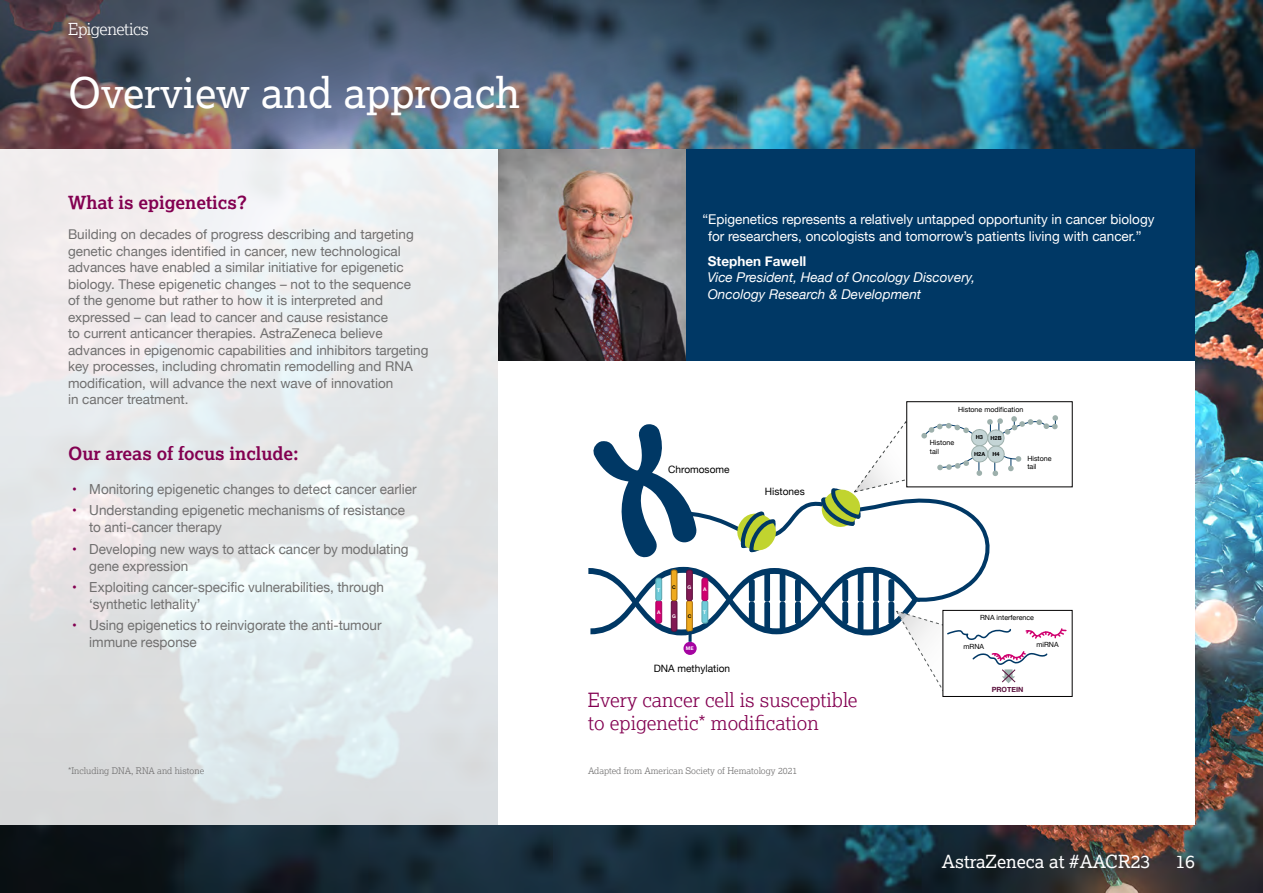
<style>
.page{position:relative;width:1263px;height:893px;background:#fff}
.page>*{position:absolute;margin:0;border:0;box-sizing:border-box;transform-origin:0 0}
.t1{font:42px "Lexia";color:#fff}
.t2{font:300 19.5px/23.4px "Lexia";color:#830051}
.t3{font:700 18px "Lexia";color:#830051}
.t4{font:18px "Lexia";color:#fff}
.t5{font:300 16.5px "Lexia";letter-spacing:-.03em;color:#fff}
.t6{font:13.8px/17px "Helvetica Neue";color:#706f6f}
.t7{font:13.5px/16.5px "Helvetica Neue";color:#706f6f}
.t8{font:13.5px/16.5px "Helvetica Neue";color:#fff;text-align:center}
.t9{font:italic 13.5px/16.5px "Helvetica Neue";color:#fff}
.t10{font:700 13.5px "Helvetica Neue";color:#fff}
.t11{font:10.2px "Helvetica Neue";color:#000}
.t12{font:300 9px "Lexia";color:#706f6f}
.t13{font:7.05px/8.6px "Helvetica Neue";color:#000}
.t14{font:700 7.05px "Helvetica Neue";color:#590f3b}
.t15{font:700 5.55px "Helvetica Neue";color:#000}
.t16{font:700 4.95px "Helvetica Neue";color:#fff}
.t17{font:700 4.95px "Helvetica Neue";color:#000}
.s1{color:#830051}
</style>
<div class="page">
<img style="left:0;top:0;width:1261px;height:893px">
<div style="left:498px;top:361px;width:697px;height:464px;background:#fff"></div>
<svg style="left:0;top:150px;width:498px;height:675px;background:#e6e8ea"></svg>
<div style="left:498px;top:150px;width:697px;height:211px;background:#003865"></div>
<div style="left:906px;top:401px;width:166px;height:86px;border:1px solid #020001"></div>
<div style="left:943px;top:610px;width:129px;height:87px;border:1px solid #020001"></div>
<svg style="left:588px;top:411px;width:478px;height:280px"></svg>
<img style="left:498px;top:150px;width:188px;height:211px">
<p class="t5" style="left:68px;top:19px;width:82px">Epigenetics</p>
<h1 class="t1" style="left:68px;top:67px;width:454px">Overview and approach</h1>
<h3 class="t3" style="left:68px;top:191px;width:181px">What is epigenetics?</h3>
<p class="t7" style="left:68px;top:227px;width:362px">Building on decades of progress describing and targeting genetic changes identified in cancer, new technological advances have enabled a similar initiative for epigenetic biology. These epigenetic changes – not to the sequence<br>of the genome but rather to how it is interpreted and expressed – can lead to cancer and cause resistance<br>to current anticancer therapies. AstraZeneca believe advances in epigenomic capabilities and inhibitors targeting key processes, including chromatin remodelling and RNA modification, will advance the next wave of innovation<br>in cancer treatment.</p>
<h3 class="t3" style="left:68px;top:442px;width:232px">Our areas of focus include:</h3>
<p class="t6" style="left:72px;top:482px;width:346px"><span class="s1">•</span> Monitoring epigenetic changes to detect cancer earlier</p>
<p class="t6" style="left:89px;top:503px;width:317px;text-indent:-17px"><span class="s1">•</span> Understanding epigenetic mechanisms of resistance to anti-cancer therapy</p>
<p class="t6" style="left:89px;top:541px;width:321px;text-indent:-17px"><span class="s1">•</span> Developing new ways to attack cancer by modulating gene expression</p>
<p class="t6" style="left:89px;top:579px;width:296px;text-indent:-17px"><span class="s1">•</span> Exploiting cancer-specific vulnerabilities, through ‘synthetic lethality’</p>
<p class="t6" style="left:89px;top:617px;width:294px;text-indent:-17px"><span class="s1">•</span> Using epigenetics to reinvigorate the anti-tumour immune response</p>
<p class="t8" style="left:702px;top:212px;width:454px">“Epigenetics represents a relatively untapped opportunity in cancer biology for researchers, oncologists and tomorrow’s patients living with cancer.”</p>
<p class="t10" style="left:708px;top:250px;width:100px">Stephen Fawell</p>
<p class="t9" style="left:707px;top:270px;width:269px">Vice President, Head of Oncology Discovery,<br>Oncology Research &amp; Development</p>
<p class="t11" style="left:668px;top:462px;width:63px">Chromosome</p>
<p class="t16" style="left:657px;top:586px;width:5px">T</p>
<p class="t16" style="left:657px;top:609px;width:5px">A</p>
<p class="t17" style="left:672px;top:583px;width:5px">C</p>
<p class="t16" style="left:687px;top:583px;width:5px">G</p>
<p class="t16" style="left:672px;top:612px;width:5px">G</p>
<p class="t17" style="left:688px;top:612px;width:5px">C</p>
<p class="t16" style="left:703px;top:586px;width:5px">A</p>
<p class="t16" style="left:703px;top:608px;width:5px">T</p>
<p class="t16" style="left:686px;top:645px;width:9px">ME</p>
<p class="t11" style="left:654px;top:660px;width:78px">DNA methylation</p>
<p class="t11" style="left:765px;top:484px;width:41px">Histones</p>
<h2 class="t2" style="left:588px;top:687px;width:271px">Every cancer cell is susceptible to epigenetic* modification</h2>
<p class="t13" style="left:958px;top:406px;width:67px">Histone modification</p>
<p class="t13" style="left:930px;top:439px;width:26px">Histone tail</p>
<p class="t15" style="left:976px;top:433px;width:9px">H3</p>
<p class="t15" style="left:990px;top:433px;width:13px">H2B</p>
<p class="t15" style="left:974px;top:449px;width:13px">H2A</p>
<p class="t15" style="left:992px;top:450px;width:9px">H4</p>
<p class="t13" style="left:1027px;top:455px;width:26px">Histone tail</p>
<p class="t13" style="left:980px;top:614px;width:56px">RNA interference</p>
<p class="t13" style="left:963px;top:642px;width:22px">mRNA</p>
<p class="t13" style="left:1036px;top:640px;width:24px">miRNA</p>
<p class="t14" style="left:992px;top:683px;width:33px">PROTEIN</p>
<p class="t12" style="left:68px;top:765px;width:138px">*Including DNA, RNA and histone</p>
<p class="t12" style="left:588px;top:765px;width:211px">Adapted from American Society of Hematology 2021</p>
<h3 class="t4" style="left:942px;top:850px;width:210px">AstraZeneca at #AACR23</h3>
<h3 class="t4" style="left:1175px;top:850px;width:21px">16</h3>
</div>
